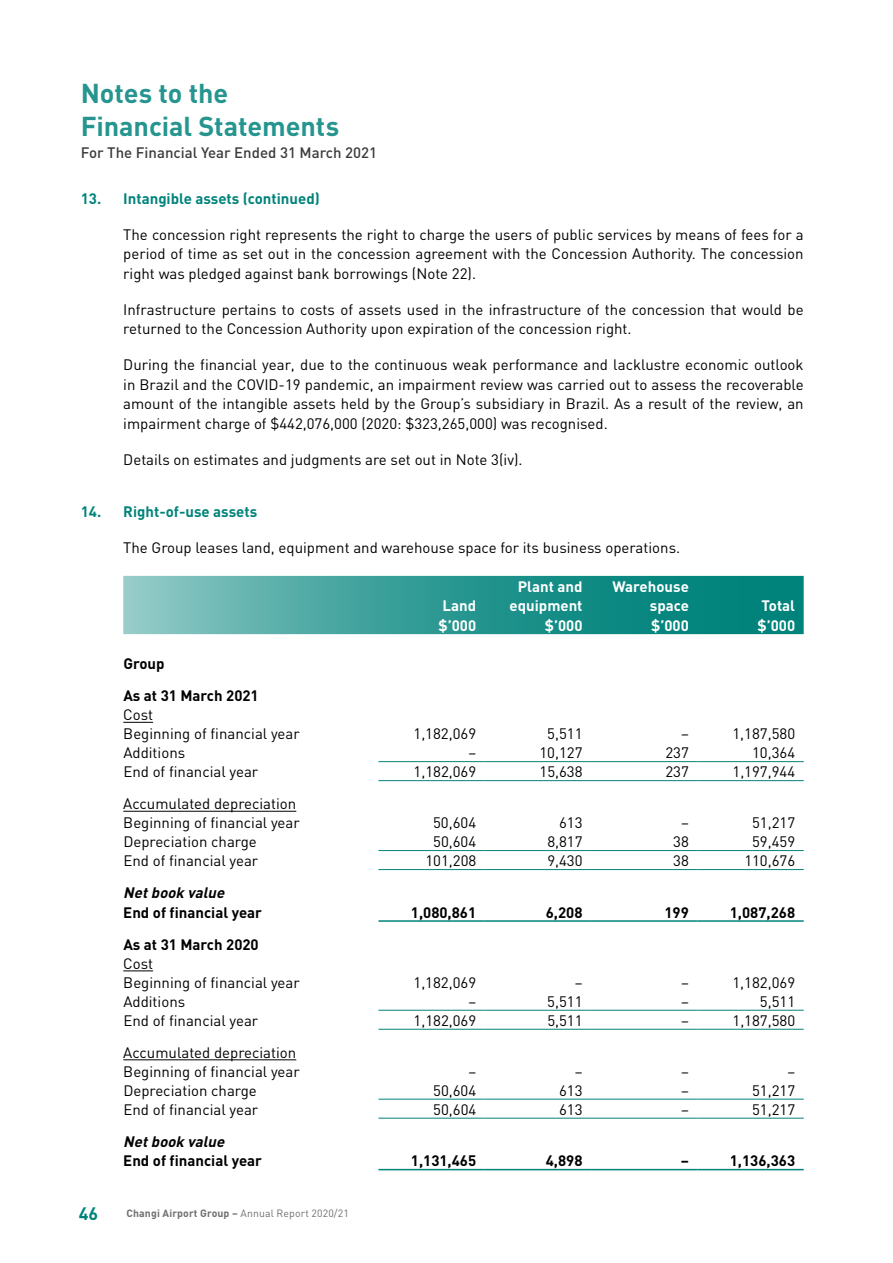
<style>
.page{position:relative;width:893px;height:1263px;background:#fff}
.page>*{position:absolute;margin:0;border:0;box-sizing:border-box;transform-origin:0 0}
.t1{font:700 27px/32.4px "DIN";letter-spacing:-.005em;color:#26958f}
.t2{font:700 17.85px "DIN";color:#00837b}
.t3{font:15px/19.5px "DIN";color:#000}
.t4{font:700 15px/32.2px "DIN";color:#000}
.t5{font:700 15px/19.5px "DIN";color:#fff}
.t6{font:700 15px "DIN";color:#00837b}
.t7{font:500 15px "DIN";color:#3c3c3b}
.t8{font:italic 700 15px "DIN";color:#000}
.t9{font:700 10.5px "DIN";letter-spacing:.01em;color:#706f6f}
.s1{font-weight:400}
</style>
<div class="page">
<svg style="left:123px;top:576px;width:681px;height:58px;background:#339c96"></svg>
<hr style="left:378px;top:761px;width:107px;height:1px;background:#00837b">
<hr style="left:485px;top:761px;width:106px;height:1px;background:#00837b">
<hr style="left:591px;top:761px;width:106px;height:1px;background:#00837b">
<hr style="left:697px;top:761px;width:107px;height:1px;background:#00837b">
<hr style="left:378px;top:850px;width:107px;height:1px;background:#00837b">
<hr style="left:485px;top:850px;width:106px;height:1px;background:#00837b">
<hr style="left:591px;top:850px;width:106px;height:1px;background:#00837b">
<hr style="left:697px;top:850px;width:107px;height:1px;background:#00837b">
<hr style="left:378px;top:1010px;width:107px;height:1px;background:#00837b">
<hr style="left:485px;top:1010px;width:106px;height:1px;background:#00837b">
<hr style="left:591px;top:1010px;width:106px;height:1px;background:#00837b">
<hr style="left:697px;top:1010px;width:107px;height:1px;background:#00837b">
<hr style="left:378px;top:1099px;width:107px;height:1px;background:#00837b">
<hr style="left:485px;top:1099px;width:106px;height:1px;background:#00837b">
<hr style="left:591px;top:1099px;width:106px;height:1px;background:#00837b">
<hr style="left:697px;top:1099px;width:107px;height:1px;background:#00837b">
<hr style="left:378px;top:1169px;width:107px;height:1px;background:#00837b">
<hr style="left:485px;top:1169px;width:106px;height:1px;background:#00837b">
<hr style="left:591px;top:1169px;width:106px;height:1px;background:#00837b">
<hr style="left:697px;top:1169px;width:107px;height:1px;background:#00837b">
<hr style="left:378px;top:920px;width:107px;height:2px;background:#00837b">
<hr style="left:485px;top:920px;width:106px;height:2px;background:#00837b">
<hr style="left:591px;top:920px;width:106px;height:2px;background:#00837b">
<hr style="left:697px;top:920px;width:107px;height:2px;background:#00837b">
<hr style="left:378px;top:780px;width:107px;height:1px;background:#00837b">
<hr style="left:485px;top:780px;width:106px;height:1px;background:#00837b">
<hr style="left:591px;top:780px;width:106px;height:1px;background:#00837b">
<hr style="left:697px;top:780px;width:107px;height:1px;background:#00837b">
<hr style="left:378px;top:869px;width:107px;height:1px;background:#00837b">
<hr style="left:485px;top:869px;width:106px;height:1px;background:#00837b">
<hr style="left:591px;top:869px;width:106px;height:1px;background:#00837b">
<hr style="left:697px;top:869px;width:107px;height:1px;background:#00837b">
<hr style="left:378px;top:1029px;width:107px;height:1px;background:#00837b">
<hr style="left:485px;top:1029px;width:106px;height:1px;background:#00837b">
<hr style="left:591px;top:1029px;width:106px;height:1px;background:#00837b">
<hr style="left:697px;top:1029px;width:107px;height:1px;background:#00837b">
<hr style="left:378px;top:1118px;width:107px;height:1px;background:#00837b">
<hr style="left:485px;top:1118px;width:106px;height:1px;background:#00837b">
<hr style="left:591px;top:1118px;width:106px;height:1px;background:#00837b">
<hr style="left:697px;top:1118px;width:107px;height:1px;background:#00837b">
<hr style="left:123px;top:722px;width:30px;height:1px;background:#000">
<hr style="left:123px;top:811px;width:173px;height:1px;background:#000">
<hr style="left:123px;top:970px;width:30px;height:1px;background:#000">
<hr style="left:123px;top:1059px;width:173px;height:1px;background:#000">
<h1 class="t1" style="left:81px;top:76px;width:260px">Notes to the<br>Financial Statements</h1>
<p class="t7" style="left:81px;top:143px;width:298px">For The Financial Year Ended 31 March 2021</p>
<p class="t6" style="left:81px;top:189px;width:241px">13. Intangible assets (continued)</p>
<p class="t3" style="left:123px;top:224px;width:682px;text-align:justify">The concession right represents the right to charge the users of public services by means of fees for a period of time as set out in the concession agreement with the Concession Authority. The concession right was pledged against bank borrowings (Note 22).</p>
<p class="t3" style="left:123px;top:299px;width:682px">Infrastructure pertains to costs of assets used in the infrastructure of the concession that would be returned to the Concession Authority upon expiration of the concession right.</p>
<p class="t3" style="left:123px;top:355px;width:682px;text-align:justify">During the financial year, due to the continuous weak performance and lacklustre economic outlook in Brazil and the COVID-19 pandemic, an impairment review was carried out to assess the recoverable amount of the intangible assets held by the Group’s subsidiary in Brazil. As a result of the review, an impairment charge of $442,076,000 (2020: $323,265,000) was recognised.</p>
<p class="t3" style="left:123px;top:449px;width:401px">Details on estimates and judgments are set out in Note 3(iv).</p>
<p class="t6" style="left:81px;top:502px;width:178px">14. Right-of-use assets</p>
<p class="t3" style="left:123px;top:538px;width:558px">The Group leases land, equipment and warehouse space for its business operations.</p>
<p class="t4" style="left:123px;top:647px;width:137px">Group<br>As at 31 March 2021</p>
<p class="t3" style="left:123px;top:705px;width:178px;line-height:19px">Cost<br>Beginning of financial year</p>
<p class="t5" style="left:438px;top:595px;width:39px">Land $’000</p>
<p class="t5" style="left:510px;top:576px;width:74px;text-align:right">Plant and equipment $’000</p>
<p class="t5" style="left:650px;top:576px;width:41px;text-align:justify;text-indent:-37px">Warehouse space $’000</p>
<p class="t5" style="left:757px;top:595px;width:39px">Total $’000</p>
<p class="t3" style="left:413px;top:724px;width:64px">1,182,069</p>
<p class="t3" style="left:547px;top:724px;width:37px">5,511</p>
<p class="t3" style="left:681px;top:724px;width:9px">–</p>
<p class="t3" style="left:732px;top:724px;width:64px">1,187,580</p>
<p class="t3" style="left:123px;top:743px;width:63px">Additions</p>
<p class="t3" style="left:468px;top:743px;width:9px">–</p>
<p class="t3" style="left:539px;top:743px;width:45px">10,127</p>
<p class="t3" style="left:665px;top:743px;width:25px">237</p>
<p class="t3" style="left:752px;top:743px;width:45px">10,364</p>
<p class="t3" style="left:123px;top:762px;width:136px">End of financial year</p>
<p class="t3" style="left:414px;top:762px;width:64px">1,182,069</p>
<p class="t3" style="left:539px;top:762px;width:45px">15,638</p>
<p class="t3" style="left:665px;top:762px;width:25px">237</p>
<p class="t3" style="left:732px;top:762px;width:64px">1,197,944</p>
<p class="t3" style="left:123px;top:794px;width:178px;line-height:19px">Accumulated depreciation<br>Beginning of financial year</p>
<p class="t3" style="left:433px;top:813px;width:45px">50,604</p>
<p class="t3" style="left:559px;top:813px;width:25px">613</p>
<p class="t3" style="left:681px;top:813px;width:9px">–</p>
<p class="t3" style="left:752px;top:813px;width:45px">51,217</p>
<p class="t3" style="left:123px;top:832px;width:135px">Depreciation charge</p>
<p class="t3" style="left:433px;top:832px;width:45px">50,604</p>
<p class="t3" style="left:547px;top:832px;width:37px">8,817</p>
<p class="t3" style="left:673px;top:832px;width:17px">38</p>
<p class="t3" style="left:752px;top:832px;width:45px">59,459</p>
<p class="t3" style="left:123px;top:851px;width:136px">End of financial year</p>
<p class="t3" style="left:425px;top:851px;width:52px">101,208</p>
<p class="t3" style="left:547px;top:851px;width:37px">9,430</p>
<p class="t3" style="left:673px;top:851px;width:17px">38</p>
<p class="t3" style="left:744px;top:851px;width:52px">110,676</p>
<p class="t8" style="left:123px;top:883px;width:107px">Netbook value</p>
<p class="t4" style="left:123px;top:895px;width:140px">End of financial year</p>
<p class="t4" style="left:411px;top:895px;width:67px">1,080,861</p>
<p class="t4" style="left:546px;top:895px;width:38px">6,208</p>
<p class="t4" style="left:664px;top:895px;width:26px">199</p>
<p class="t4" style="left:730px;top:895px;width:67px">1,087,268</p>
<p class="t4" style="left:123px;top:927px;width:137px">As at 31 March 2020</p>
<p class="t3" style="left:123px;top:953px;width:178px;line-height:19px">Cost<br>Beginning of financial year</p>
<p class="t3" style="left:413px;top:972px;width:64px">1,182,069</p>
<p class="t3" style="left:575px;top:972px;width:9px">–</p>
<p class="t3" style="left:681px;top:972px;width:9px">–</p>
<p class="t3" style="left:732px;top:972px;width:64px">1,182,069</p>
<p class="t3" style="left:123px;top:991px;width:63px">Additions</p>
<p class="t3" style="left:468px;top:991px;width:9px">–</p>
<p class="t3" style="left:547px;top:991px;width:37px">5,511</p>
<p class="t3" style="left:681px;top:991px;width:9px">–</p>
<p class="t3" style="left:760px;top:991px;width:37px">5,511</p>
<p class="t3" style="left:123px;top:1010px;width:136px">End of financial year</p>
<p class="t3" style="left:414px;top:1010px;width:64px">1,182,069</p>
<p class="t3" style="left:547px;top:1010px;width:37px">5,511</p>
<p class="t3" style="left:681px;top:1010px;width:9px">–</p>
<p class="t3" style="left:732px;top:1010px;width:64px">1,187,580</p>
<p class="t3" style="left:123px;top:1042px;width:178px;line-height:19px">Accumulated depreciation<br>Beginning of financial year</p>
<p class="t3" style="left:468px;top:1061px;width:9px">–</p>
<p class="t3" style="left:575px;top:1061px;width:9px">–</p>
<p class="t3" style="left:681px;top:1061px;width:9px">–</p>
<p class="t3" style="left:787px;top:1061px;width:9px">–</p>
<p class="t3" style="left:123px;top:1080px;width:135px">Depreciation charge</p>
<p class="t3" style="left:433px;top:1080px;width:45px">50,604</p>
<p class="t3" style="left:559px;top:1080px;width:25px">613</p>
<p class="t3" style="left:681px;top:1080px;width:9px">–</p>
<p class="t3" style="left:752px;top:1080px;width:45px">51,217</p>
<p class="t3" style="left:123px;top:1099px;width:136px">End of financial year</p>
<p class="t3" style="left:433px;top:1099px;width:45px">50,604</p>
<p class="t3" style="left:559px;top:1099px;width:25px">613</p>
<p class="t3" style="left:681px;top:1099px;width:9px">–</p>
<p class="t3" style="left:752px;top:1099px;width:45px">51,217</p>
<p class="t8" style="left:123px;top:1132px;width:107px">Netbook value</p>
<p class="t4" style="left:123px;top:1144px;width:140px">End of financial year</p>
<p class="t4" style="left:411px;top:1144px;width:67px">1,131,465</p>
<p class="t4" style="left:546px;top:1144px;width:38px">4,898</p>
<p class="t4" style="left:681px;top:1144px;width:10px">–</p>
<p class="t4" style="left:730px;top:1144px;width:67px">1,136,363</p>
<p class="t2" style="left:79px;top:1202px;width:21px">46</p>
<p class="t9" style="left:127px;top:1207px;width:224px">Changi Airport Group – <span class="s1">Annual Report 2020/21</span></p>
</div>
